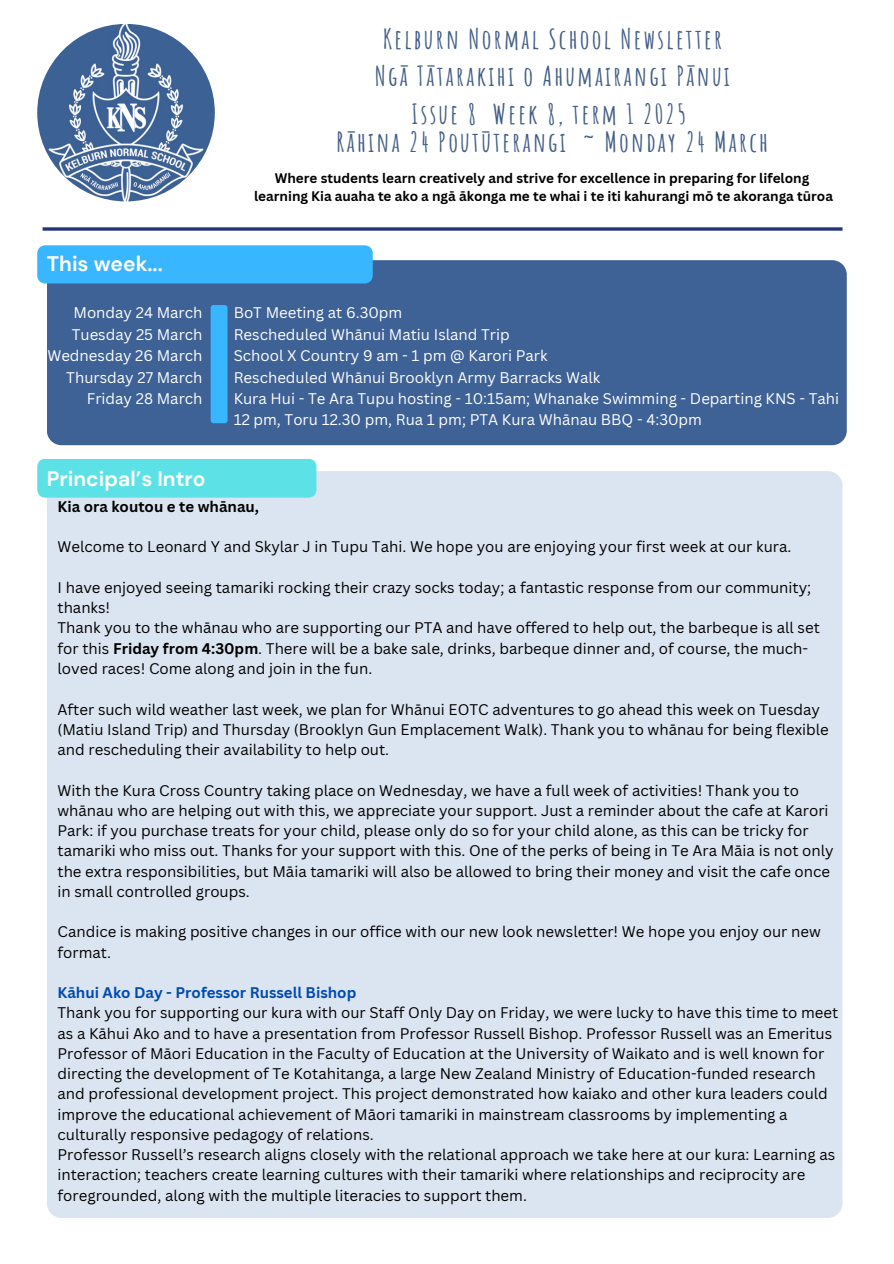
<style>
.page{position:relative;width:894px;height:1264px;background:#fff}
.page>*{position:absolute;margin:0;border:0;box-sizing:border-box;transform-origin:0 0}
.t1{font:700 27px/37.2px "Amatic SC";letter-spacing:.085em;color:#425e86;text-align:center}
.t2{font:700 21px "DM Sans";color:#fff}
.t3{font:15px/20.2px "Canva Sans";color:#000}
.t4{font:15px/21.3px "Canva Sans";color:#fff}
.t5{font:700 15px "Canva Sans";color:#004aad}
.t6{font:700 15px "Canva Sans";color:#000}
.t7{font:700 13.5px/18px "Canva Sans";color:#000;text-align:center}
.s1{font-weight:700}
</style>
<div class="page">
<svg style="left:43px;top:227px;width:799px;height:4px;background:#45528e"></svg>
<div style="left:47px;top:471px;width:795px;height:746px;background:#dbe5f1"></div>
<div style="left:47px;top:260px;width:799px;height:185px;background:#3e6196"></div>
<div style="left:37px;top:245px;width:335px;height:38px;background:#38b6ff"></div>
<div style="left:37px;top:459px;width:279px;height:38px;background:#5ce1e6"></div>
<div style="left:210px;top:305px;width:17px;height:118px;background:#38b6ff;border-radius:3px"></div>
<img style="left:37px;top:24px;width:178px;height:177px;border-radius:50%">
<p class="t1" style="left:374px;top:20px;width:357px">Kelburn Normal School Newsletter<br>Ngā Tātarakihi o Ahumairangi Pānui<br>Issue 8 Week 8, term 1 2025</p>
<p class="t1" style="left:336px;top:123px;width:433px">Rāhina 24 Poutūterangi ~ Monday 24 March</p>
<h3 class="t2" style="left:47px;top:250px;width:117px">This week...</h3>
<p class="t4" style="left:73px;top:302px;width:130px">Monday 24 March</p>
<h2 class="t4" style="left:72px;top:323px;width:132px">Tuesday 25 March</h2>
<h3 class="t4" style="left:47px;top:345px;width:157px">Wednesday 26 March</h3>
<p class="t4" style="left:66px;top:366px;width:138px">Thursday 27 March</p>
<p class="t4" style="left:87px;top:387px;width:117px">Friday 28 March</p>
<p class="t7" style="left:254px;top:169px;width:580px">Where students learn creatively and strive for excellence in preparing for lifelong learning Kia auaha te ako a ngā ākonga me te whai i te iti kahurangi mō te akoranga tūroa</p>
<p class="t4" style="left:233px;top:302px;width:170px">BoT Meeting at 6.30pm</p>
<p class="t4" style="left:233px;top:323px;width:277px">Rescheduled Whānui Matiu Island Trip</p>
<p class="t4" style="left:233px;top:345px;width:315px">School X Country 9 am - 1 pm @ Karori Park</p>
<p class="t4" style="left:233px;top:366px;width:368px">Rescheduled Whānui Brooklyn Army Barracks Walk</p>
<p class="t4" style="left:233px;top:387px;width:606px">Kura Hui - Te Ara Tupu hosting - 10:15am; Whanake Swimming - Departing KNS - Tahi<br>12 pm, Toru 12.30 pm, Rua 1 pm; PTA Kura Whānau BBQ - 4:30pm</p>
<p class="t2" style="left:47px;top:465px;width:160px">Principal’s Intro</p>
<h2 class="t6" style="left:57px;top:496px;width:203px">Kia ora koutou e te whānau,</h2>
<p class="t3" style="left:57px;top:536px;width:735px">Welcome to Leonard Y and Skylar J in Tupu Tahi. We hope you are enjoying your first week at our kura.</p>
<p class="t3" style="left:57px;top:577px;width:755px">I have enjoyed seeing tamariki rocking their crazy socks today; a fantastic response from our community; thanks!</p>
<p class="t3" style="left:57px;top:617px;width:763px">Thank you to the whānau who are supporting our PTA and have offered to help out, the barbeque is all set for this <span class="s1">Friday from 4:30pm</span>. There will be a bake sale, drinks, barbeque dinner and, of course, the much&shy;loved races! Come along and join in the fun.</p>
<p class="t3" style="left:57px;top:698px;width:772px">After such wild weather last week, we plan for Whānui EOTC adventures to go ahead this week on Tuesday (Matiu Island Trip) and Thursday (Brooklyn Gun Emplacement Walk). Thank you to whānau for being flexible and rescheduling their availability to help out.</p>
<p class="t3" style="left:57px;top:779px;width:777px">With the Kura Cross Country taking place on Wednesday, we have a full week of activities! Thank you to whānau who are helping out with this, we appreciate your support. Just a reminder about the cafe at Karori Park: if you purchase treats for your child, please only do so for your child alone, as this can be tricky for tamariki who miss out. Thanks for your support with this. One of the perks of being in Te Ara Māia is not only the extra responsibilities, but Māia tamariki will also be allowed to bring their money and visit the cafe once in small controlled groups.</p>
<p class="t3" style="left:57px;top:921px;width:764px">Candice is making positive changes in our office with our new look newsletter! We hope you enjoy our new format.</p>
<p class="t5" style="left:57px;top:982px;width:300px">Kāhui Ako Day - Professor Russell Bishop</p>
<p class="t3" style="left:57px;top:1002px;width:782px">Thank you for supporting our kura with our Staff Only Day on Friday, we were lucky to have this time to meet as a Kāhui Ako and to have a presentation from Professor Russell Bishop. Professor Russell was an Emeritus Professor of Māori Education in the Faculty of Education at the University of Waikato and is well known for directing the development of Te Kotahitanga, a large New Zealand Ministry of Education-funded research and professional development project. This project demonstrated how kaiako and other kura leaders could improve the educational achievement of Māori tamariki in mainstream classrooms by implementing a culturally responsive pedagogy of relations.</p>
<p class="t3" style="left:57px;top:1144px;width:779px">Professor Russell’s research aligns closely with the relational approach we take here at our kura: Learning as interaction; teachers create learning cultures with their tamariki where relationships and reciprocity are foregrounded, along with the multiple literacies to support them.</p>
</div>
